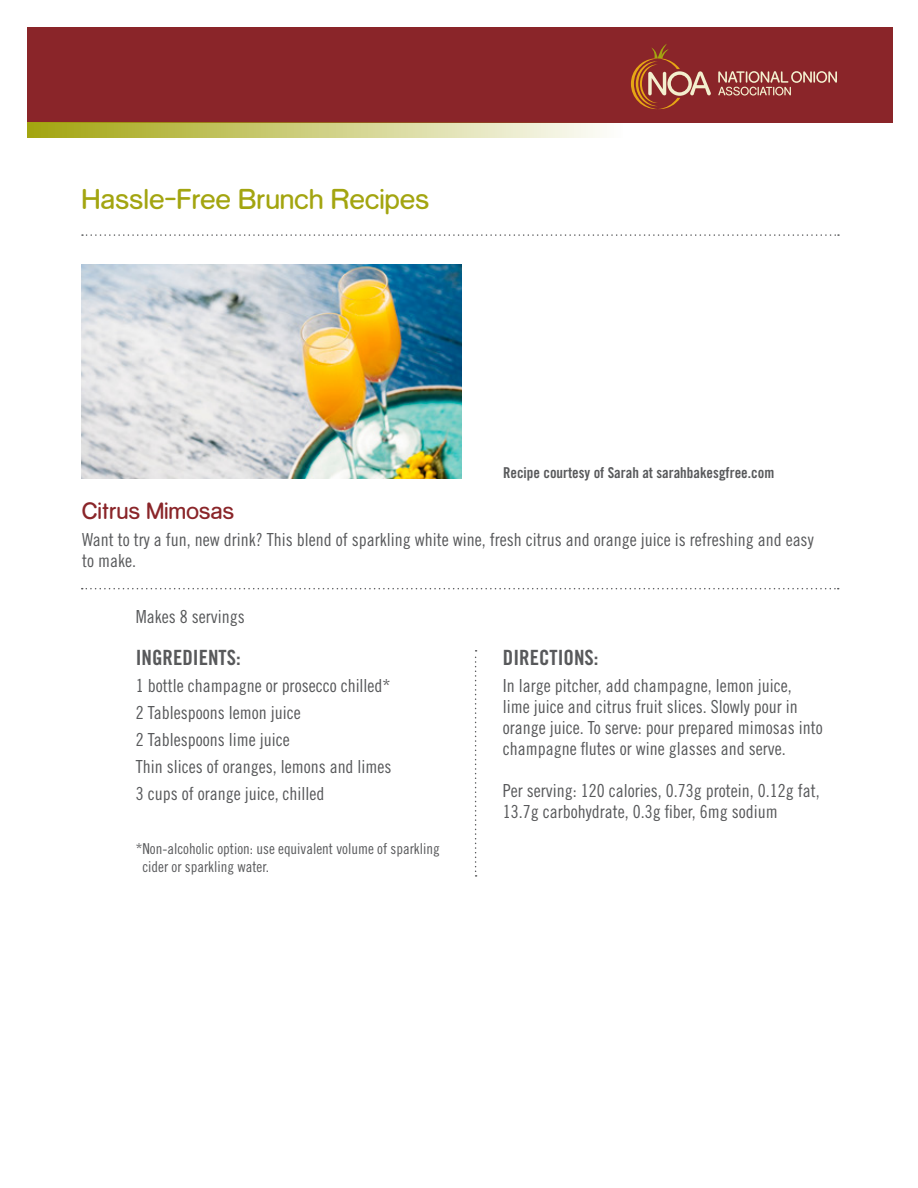
<style>
.page{position:relative;width:918px;height:1188px;background:#fff}
.page>*{position:absolute;margin:0;border:0;box-sizing:border-box;transform-origin:0 0}
.t1{font:25.5px "Rocko FLF";letter-spacing:.02em;color:#a3a510}
.t2{font:21px "Trade Gothic Bold Cond Twenty";color:#58595b}
.t3{font:21px "Rocko FLF";letter-spacing:.02em;color:#8a2529}
.t4{font:18px/21px "Trade Gothic Cond Eighteen";color:#58595b}
.t5{font:15px/18px "Trade Gothic Cond Eighteen";color:#58595b}
.t6{font:15px "Trade Gothic Bold Cond Twenty";color:#58595b}
</style>
<div class="page">
<div style="left:27px;top:27px;width:865px;height:95px;background:#8a2529"></div>
<svg style="left:27px;top:122px;width:595px;height:15px;background:#ccc97e"></svg>
<svg style="left:718px;top:71px;width:119px;height:25px"></svg>
<svg style="left:631px;top:44px;width:80px;height:65px"></svg>
<img style="left:82px;top:264px;width:380px;height:215px">
<svg style="left:82px;top:234px;width:757px;height:2px"></svg>
<svg style="left:475px;top:650px;width:2px;height:227px"></svg>
<svg style="left:82px;top:588px;width:757px;height:1px"></svg>
<h1 class="t1" style="left:82px;top:183px;width:349px">Hassle-Free Brunch Recipes</h1>
<p class="t6" style="left:503px;top:464px;width:273px">Recipe courtesy of Sarah at sarahbakesgfree.com</p>
<p class="t3" style="left:82px;top:498px;width:153px">Citrus Mimosas</p>
<p class="t4" style="left:82px;top:529px;width:733px">Want to try a fun, new drink? This blend of sparkling white wine, fresh citrus and orange juice is refreshing and easy to make.</p>
<p class="t4" style="left:136px;top:606px;width:110px">Makes 8 servings</p>
<p class="t2" style="left:136px;top:645px;width:10px">ingr</p>
<p class="t2" style="left:173px;top:645px;width:69px">edi ents:</p>
<p class="t4" style="left:136px;top:672px;width:257px;line-height:27px">1 bottle champagne or prosecco chilled*<br>2 Tablespoons lemon juice<br>2 Tablespoons lime juice<br>Thin slices of oranges, lemons and limes<br>3 cups of orange juice, chilled</p>
<p class="t5" style="left:142px;top:839px;width:299px;text-indent:-7px">*Non-alcoholic option: use equivalent volume of sparkling cider or sparkling water.</p>
<p class="t2" style="left:503px;top:645px;width:46px">directions</p>
<p class="t2" style="left:594px;top:645px;width:6px">:</p>
<p class="t4" style="left:503px;top:675px;width:321px">In large pitcher, add champagne, lemon juice, lime juice and citrus fruit slices. Slowly pour in orange juice. To serve: pour prepared mimosas into champagne flutes or wine glasses and serve.</p>
<p class="t4" style="left:503px;top:780px;width:318px">Per serving: 120 calories, 0.73g protein, 0.12g fat,<br>13.7g carbohydrate, 0.3g fiber, 6mg sodium</p>
</div>
